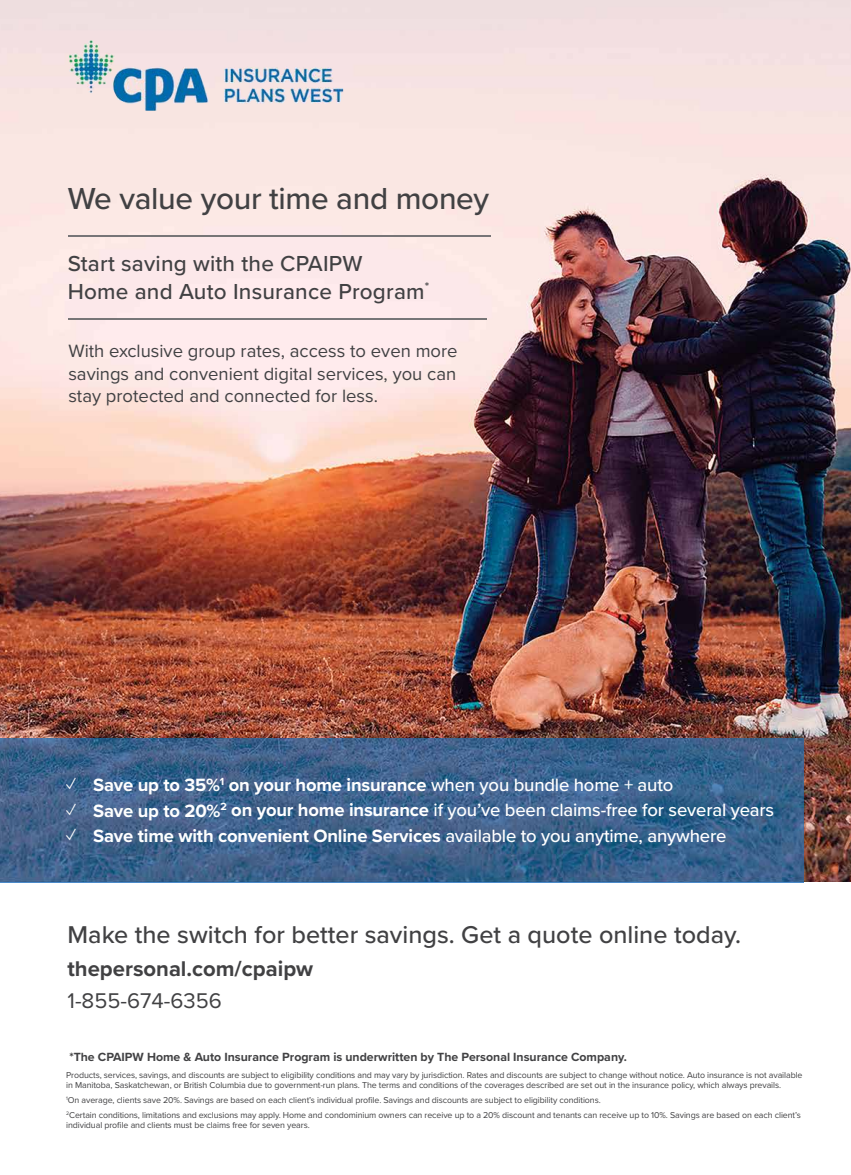
<style>
.page{position:relative;width:851px;height:1175px;background:#fff}
.page>*{position:absolute;margin:0;border:0;box-sizing:border-box;transform-origin:0 0}
.t1{font:500 31.5px "Proxima Nova";letter-spacing:-.01em;color:#414143}
.t2{font:500 25.2px "Proxima Nova";color:#414143}
.t3{font:500 22.5px/28.3px "Proxima Nova";letter-spacing:.01em;color:#414143}
.t4{font:700 22.05px "Proxima Nova";color:#414143}
.t5{font:22.05px "Proxima Nova";color:#414143}
.t6{font:700 18.45px "Proxima Nova";letter-spacing:-.01em;color:#fff}
.t7{font:18.45px/22.2px "Proxima Nova";color:#414143;text-align:justify}
.t8{font:500 18.45px "Proxima Nova";letter-spacing:-.01em;color:#fff}
.t9{font:700 12.3px "Proxima Nova";color:#414143}
.t10{font:8.85px/10.1px "Proxima Nova";letter-spacing:-.01em;color:#414143}
.s1{font-weight:400}
.s2{font-weight:500}
.s3{font-weight:700}
</style>
<div class="page">
<img style="left:0;top:0;width:850px;height:882px">
<img style="left:289px;top:87px;width:54px;height:17px">
<img style="left:224px;top:87px;width:62px;height:17px">
<img style="left:112px;top:67px;width:97px;height:44px">
<img style="left:224px;top:66px;width:109px;height:17px">
<img style="left:69px;top:40px;width:46px;height:54px">
<hr style="left:0;top:882px;width:804px;height:1px;background:#4c8bca">
<img style="left:0;top:738px;width:804px;height:144px">
<img style="left:69px;top:318px;width:417px;height:1px">
<img style="left:69px;top:235px;width:421px;height:2px">
<h1 class="t1" style="left:68px;top:188px;width:423px">We value your time and money</h1>
<h3 class="t3" style="left:68px;top:251px;width:363px">Start saving with the CPAIPW<br>Home and Auto Insurance Program<sup>*</sup></h3>
<h3 class="t7" style="left:68px;top:341px;width:391px">With exclusive group rates, access to even more savings and convenient digital services, you can stay protected and connected for less.</h3>
<h3 class="t6" style="left:66px;top:778px;width:608px"><span class="s1">✓</span> Save up to 35%<sup>1</sup> on your home insurance <span class="s2">when you bundle home + auto</span></h3>
<h3 class="t8" style="left:66px;top:804px;width:709px"><span class="s1">✓</span> <span class="s3">Save up to 20%</span><sup>2</sup> <span class="s3">on your home insurance</span> if you’ve been claims-free for several years</h3>
<h3 class="t6" style="left:66px;top:828px;width:661px"><span class="s1">✓</span> Save time with convenient Online Services <span class="s2">available to you anytime, anywhere</span></h3>
<h2 class="t2" style="left:68px;top:926px;width:675px">Make the switch for better savings. Get a quote online today.</h2>
<h3 class="t4" style="left:68px;top:960px;width:247px">thepersonal.com/cpaipw</h3>
<h3 class="t5" style="left:68px;top:992px;width:156px">1-855-674-6356</h3>
<h3 class="t9" style="left:69px;top:1052px;width:559px">*The CPAIPW Home &amp; Auto Insurance Program is underwritten by The Personal Insurance Company.</h3>
<p class="t10" style="left:66px;top:1070px;width:737px">Products, services, savings, and discounts are subject to eligibility conditions and may vary by jurisdiction. Rates and discounts are subject to change without notice. Auto insurance is not available in Manitoba, Saskatchewan, or British Columbia due to government-run plans. The terms and conditions of the coverages described are set out in the insurance policy, which always prevails.</p>
<p class="t10" style="left:66px;top:1093px;width:736px;line-height:14.7px"><sup>1</sup>On average, clients save 20%. Savings are based on each client’s individual profile. Savings and discounts are subject to eligibility conditions.<br><sup>2</sup>Certain conditions, limitations and exclusions may apply. Home and condominium owners can receive up to a 20% discount and tenants can receive up to 10%. Savings are based on each client’s</p>
<p class="t10" style="left:66px;top:1121px;width:245px">individual profile and clients must be claims free for seven years.</p>
</div>
